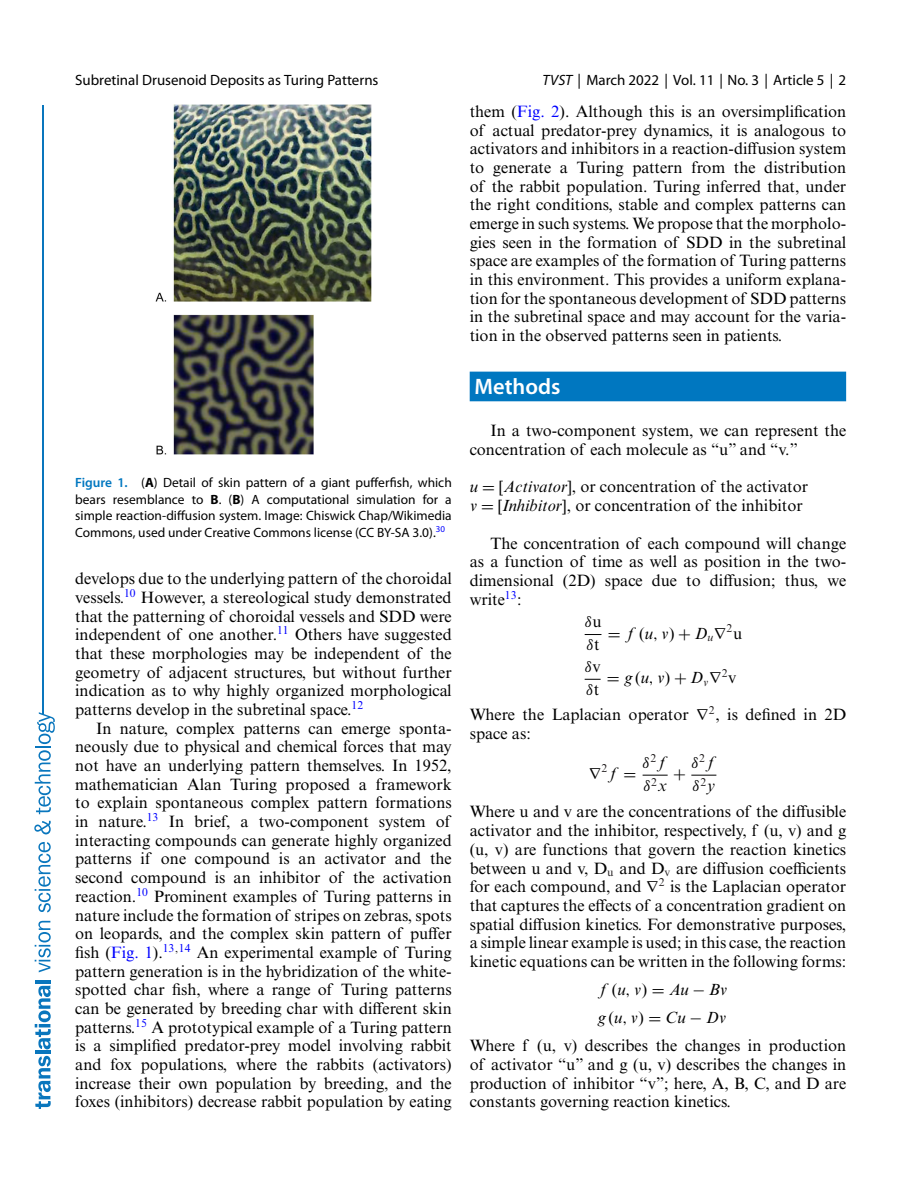
<style>
.page{position:relative;width:918px;height:1188px;background:#fff}
.page>*{position:absolute;margin:0;border:0;box-sizing:border-box;transform-origin:0 0}
.t1{font:600 22.35px "Myriad Pro";color:#fff}
.t2{font:16.5px/18.8px "Times NRMT Pro";color:#000;text-align:justify}
.t3{font:italic 16.5px "Times NRMT Pro";letter-spacing:.005em;color:#000}
.t4{font:16.5px/23.2px "RMTMI";color:#000}
.t5{font:16.5px "MTSY";color:#000}
.t6{font:15px "Myriad Pro";color:#000}
.t7{font:13.5px/16.5px "Myriad Pro";color:#000;text-align:justify}
.s1{font-style:italic}
.s2{font-weight:600;color:#0077c0}
.s3{font-weight:700}
.s4{color:#00f}
.s5{font-family:"MTSY"}
.s6{font-family:"Times NRMT Pro"}
.s7{font-family:"MTSY";font-style:normal}
.s8{font-style:normal}
.s9{font-family:"RMTMI";font-style:normal}
.s10{font-family:"Times NRMT Pro";font-style:italic}
</style>
<div class="page">
<hr style="left:42px;top:105px;width:2px;height:608px;background:#0976bd">
<svg style="left:35px;top:1056px;width:16px;height:53px"></svg>
<hr style="left:35px;top:1051px;width:15px;height:3px;background:#0976bd">
<svg style="left:35px;top:986px;width:16px;height:63px"></svg>
<hr style="left:35px;top:980px;width:15px;height:3px;background:#0976bd">
<svg style="left:35px;top:921px;width:16px;height:51px"></svg>
<svg style="left:35px;top:842px;width:16px;height:70px"></svg>
<svg style="left:34px;top:821px;width:17px;height:13px"></svg>
<svg style="left:35px;top:712px;width:20px;height:102px"></svg>
<img style="left:155px;top:104px;width:216px;height:351px">
<div style="left:470px;top:372px;width:376px;height:29px;background:#0077c0"></div>
<svg style="left:585px;top:634px;width:16px;height:1px"></svg>
<svg style="left:585px;top:679px;width:16px;height:1px"></svg>
<svg style="left:643px;top:775px;width:25px;height:1px"></svg>
<svg style="left:691px;top:775px;width:25px;height:1px"></svg>
<p class="t6" style="left:75px;top:75px;width:305px">Subretinal Drusenoid Deposits as Turing Patterns</p>
<p class="t6" style="left:542px;top:75px;width:305px"><span class="s1">TVST</span> | March 2022 | Vol. 11 | No. 3 | Article 5 | 2</p>
<p class="t7" style="left:75px;top:476px;width:378px"><span class="s2">Figure 1.</span> (<span class="s3">A</span>) Detail of skin pattern of a giant pufferfish, which bears resemblance to <span class="s3">B</span>. (<span class="s3">B</span>) A computational simulation for a simple reaction-diffusion system. Image: Chiswick Chap/Wikimedia Commons, used under Creative Commons license (CC BY-SA 3.0).<sup>30</sup></p>
<p class="t2" style="left:75px;top:571px;width:378px">develops due to the underlying pattern of the choroidal vessels.<sup>10</sup> However, a stereological study demonstrated that the patterning of choroidal vessels and SDD were independent of one another.<sup>11</sup> Others have suggested that these morphologies may be independent of the geometry of adjacent structures, but without further indication as to why highly organized morphological patterns develop in the subretinal space.<sup>12</sup></p>
<p class="t2" style="left:75px;top:720px;width:378px;text-indent:21px">In nature, complex patterns can emerge sponta&shy;neously due to physical and chemical forces that may not have an underlying pattern themselves. In 1952, mathematician Alan Turing proposed a framework to explain spontaneous complex pattern formations in nature.<sup>13</sup> In brief, a two-component system of interacting compounds can generate highly organized patterns if one compound is an activator and the second compound is an inhibitor of the activation reaction.<sup>10</sup> Prominent examples of Turing patterns in nature include the formation of stripes on zebras, spots on leopards, and the complex skin pattern of puffer fish (<span class="s4">Fig. 1</span>).<sup>13</sup><sup>,</sup><sup>14</sup> An experimental example of Turing pattern generation is in the hybridization of the white&shy;spotted char fish, where a range of Turing patterns can be generated by breeding char with different skin patterns.<sup>15</sup> A prototypical example of a Turing pattern is a simplified predator-prey model involving rabbit and fox populations, where the rabbits (activators) increase their own population by breeding, and the foxes (inhibitors) decrease rabbit population by eating</p>
<p class="t2" style="left:470px;top:103px;width:378px">them (<span class="s4">Fig. 2</span>). Although this is an oversimplification of actual predator-prey dynamics, it is analogous to activators and inhibitors in a reaction-diffusion system to generate a Turing pattern from the distribution of the rabbit population. Turing inferred that, under the right conditions, stable and complex patterns can emerge in such systems. We propose that the morpholo&shy;gies seen in the formation of SDD in the subretinal space are examples of the formation of Turing patterns in this environment. This provides a uniform explana&shy;tion for the spontaneous development of SDD patterns in the subretinal space and may account for the varia&shy;tion in the observed patterns seen in patients.</p>
<h1 class="t1" style="left:475px;top:378px;width:87px">Methods</h1>
<p class="t2" style="left:470px;top:423px;width:378px;text-indent:21px">In a two-component system, we can represent the concentration of each molecule as “u” and “v.”</p>
<p class="t2" style="left:470px;top:479px;width:340px"><span class="s1">u</span> <span class="s5">=</span> [<span class="s1">Activator</span>], or concentration of the activator <span class="s1">v</span> <span class="s5">=</span> [<span class="s1">Inhibitor</span>], or concentration of the inhibitor</p>
<p class="t2" style="left:470px;top:535px;width:378px;text-indent:21px">The concentration of each compound will change as a function of time as well as position in the two&shy;dimensional (2D) space due to diffusion; thus, we write<sup>13</sup>:</p>
<p class="t4" style="left:585px;top:612px;width:18px">δ<span class="s6">u </span>δ<span class="s6">t</span></p>
<p class="t3" style="left:608px;top:627px;width:136px"><span class="s7">=</span> f <span class="s8">(</span>u<span class="s9">,</span>v<span class="s8">)</span> <span class="s7">+</span> D<sub>u</sub><span class="s7">∇</span><sup>2</sup><span class="s8">u</span></p>
<p class="t4" style="left:585px;top:656px;width:17px">δ<span class="s6">v </span>δ<span class="s6">t</span></p>
<p class="t3" style="left:607px;top:671px;width:131px"><span class="s7">=</span> g<span class="s8">(</span>u<span class="s9">,</span>v<span class="s8">)</span> <span class="s7">+</span> D<sub>v</sub><span class="s7">∇</span><sup>2</sup><span class="s8">v</span></p>
<p class="t2" style="left:470px;top:707px;width:378px">Where the Laplacian operator <span class="s5">∇</span><sup>2</sup>, is defined in 2D space as:</p>
<p class="t5" style="left:589px;top:764px;width:49px">∇<sup>2</sup><span class="s10">f</span> =</p>
<p class="t4" style="left:643px;top:752px;width:26px">δ<sup>2</sup> <span class="s10">f </span>δ<sup>2</sup><span class="s10">x</span></p>
<p class="t4" style="left:691px;top:752px;width:25px">δ<sup>2</sup> <span class="s10">f </span>δ<sup>2</sup><span class="s10">y</span></p>
<p class="t2" style="left:470px;top:804px;width:378px">Where u and v are the concentrations of the diffusible activator and the inhibitor, respectively, f (u, v) and g (u, v) are functions that govern the reaction kinetics between u and v, D<sub>u</sub> and D<sub>v</sub> are diffusion coefficients for each compound, and <span class="s5">∇</span><sup>2</sup> is the Laplacian operator that captures the effects of a concentration gradient on spatial diffusion kinetics. For demonstrative purposes, a simple linear example is used; in this case, the reaction kinetic equations can be written in the following forms:</p>
<p class="t3" style="left:600px;top:983px;width:128px">f <span class="s8">(</span>u<span class="s9">,</span>v<span class="s8">)</span> <span class="s7">=</span> Au<span class="s7">−</span>Bv</p>
<p class="t3" style="left:598px;top:1011px;width:130px">g<span class="s8">(</span>u<span class="s9">,</span>v<span class="s8">)</span> <span class="s7">=</span>Cu<span class="s7">−</span>Dv</p>
<p class="t2" style="left:470px;top:1038px;width:378px">Where f (u, v) describes the changes in production</p>
<p class="t2" style="left:470px;top:1056px;width:378px">of activator “u” and g (u, v) describes the changes in production of inhibitor “v”; here, A, B, C, and D are constants governing reaction kinetics.</p>
<p class="t5" style="left:673px;top:764px;width:14px">+</p>
</div>
